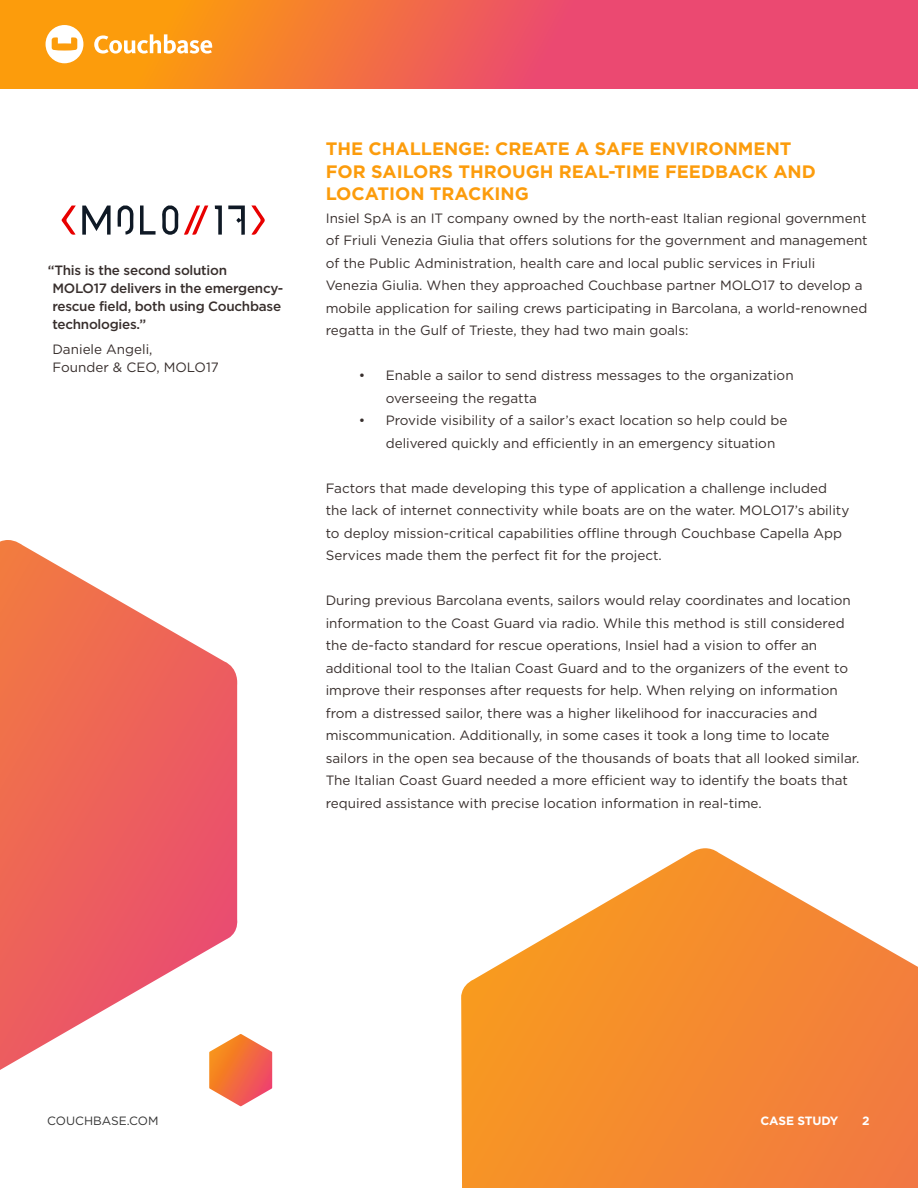
<style>
.page{position:relative;width:918px;height:1188px;background:#fff}
.page>*{position:absolute;margin:0;border:0;box-sizing:border-box;transform-origin:0 0}
.t1{font:700 18px/22.5px "Gotham";color:#fc9c0c}
.t2{font:13.5px/22.5px "Gotham";color:#382f2d}
.t3{font:500 13.5px/18px "Gotham";letter-spacing:-.02em;color:#382f2d}
.t4{font:12px "Gotham";color:#333}
.t5{font:700 12px "Gotham";letter-spacing:-.01em;color:#fff}
</style>
<div class="page">
<svg style="left:0;top:540px;width:238px;height:530px"></svg>
<svg style="left:209px;top:1034px;width:63px;height:72px"></svg>
<svg style="left:0;top:0;width:918px;height:89px"></svg>
<svg style="left:94px;top:34px;width:119px;height:20px"></svg>
<svg style="left:46px;top:25px;width:37px;height:38px"></svg>
<svg style="left:82px;top:206px;width:29px;height:29px"></svg>
<svg style="left:117px;top:206px;width:17px;height:29px"></svg>
<svg style="left:228px;top:206px;width:17px;height:29px"></svg>
<svg style="left:140px;top:206px;width:16px;height:29px"></svg>
<svg style="left:62px;top:206px;width:14px;height:29px"></svg>
<svg style="left:251px;top:205px;width:14px;height:30px"></svg>
<svg style="left:215px;top:206px;width:7px;height:29px"></svg>
<svg style="left:162px;top:206px;width:46px;height:29px"></svg>
<svg style="left:461px;top:848px;width:457px;height:340px"></svg>
<p class="t3" style="left:52px;top:261px;width:233px;text-indent:-4px">“This is the second solution<br>MOLO17 delivers in the emergency&shy;rescue field, both using Couchbase technologies.”</p>
<p class="t2" style="left:52px;top:340px;width:168px;line-height:18px">Daniele Angeli,<br>Founder &amp; CEO, MOLO17</p>
<h1 class="t1" style="left:326px;top:137px;width:492px">THE CHALLENGE: CREATE A SAFE ENVIRONMENT<br>FOR SAILORS THROUGH REAL-TIME FEEDBACK AND<br>LOCATION TRACKING</h1>
<p class="t2" style="left:326px;top:206px;width:544px">Insiel SpA is an IT company owned by the north-east Italian regional government of Friuli Venezia Giulia that offers solutions for the government and management of the Public Administration, health care and local public services in Friuli Venezia Giulia. When they approached Couchbase partner MOLO17 to develop a mobile application for sailing crews participating in Barcolana, a world-renowned regatta in the Gulf of Trieste, they had two main goals:</p>
<p class="t2" style="left:386px;top:364px;width:409px;text-indent:-27px">• Enable a sailor to send distress messages to the organization overseeing the regatta</p>
<p class="t2" style="left:386px;top:409px;width:403px;text-indent:-27px">• Provide visibility of a sailor’s exact location so help could be delivered quickly and efficiently in an emergency situation</p>
<p class="t2" style="left:326px;top:476px;width:525px">Factors that made developing this type of application a challenge included the lack of internet connectivity while boats are on the water. MOLO17’s ability to deploy mission-critical capabilities offline through Couchbase Capella App Services made them the perfect fit for the project.</p>
<p class="t2" style="left:326px;top:589px;width:535px">During previous Barcolana events, sailors would relay coordinates and location information to the Coast Guard via radio. While this method is still considered the de-facto standard for rescue operations, Insiel had a vision to offer an additional tool to the Italian Coast Guard and to the organizers of the event to improve their responses after requests for help. When relying on information from a distressed sailor, there was a higher likelihood for inaccuracies and miscommunication. Additionally, in some cases it took a long time to locate sailors in the open sea because of the thousands of boats that all looked similar.<br>The Italian Coast Guard needed a more efficient way to identify the boats that required assistance with precise location information in real-time.</p>
<p class="t4" style="left:47px;top:1113px;width:113px">COUCHBASE.COM</p>
<p class="t5" style="left:760px;top:1113px;width:79px">CASE STUDY</p>
<p class="t5" style="left:862px;top:1113px;width:9px">2</p>
</div>
